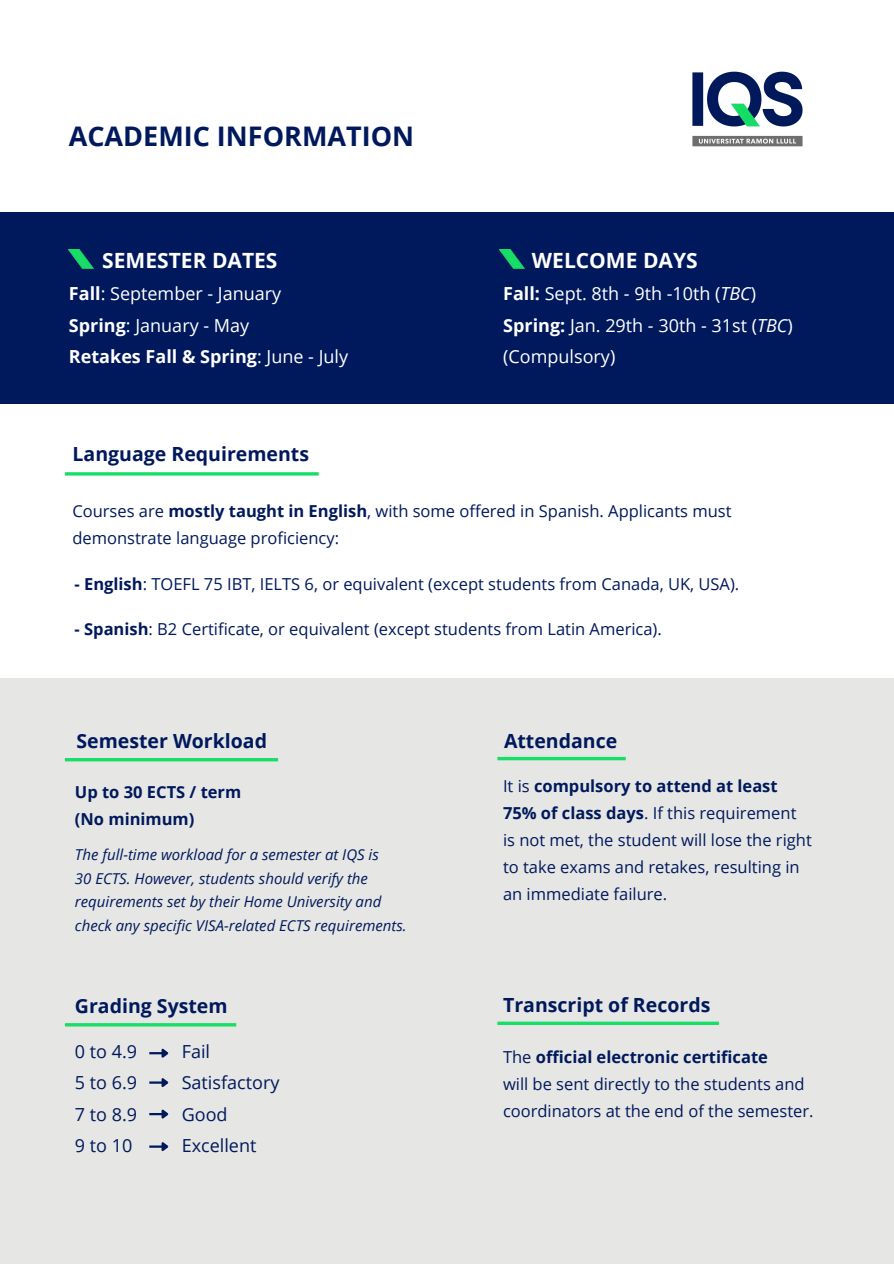
<style>
.page{position:relative;width:894px;height:1264px;background:#fff}
.page>*{position:absolute;margin:0;border:0;box-sizing:border-box;transform-origin:0 0}
.t1{font:700 27px "Open Sans";color:#00195c}
.t2{font:700 21px "Open Sans";color:#fff}
.t3{font:700 19.5px "Open Sans";color:#00195c}
.t4{font:18px/31.5px "Open Sans";color:#fff}
.t5{font:18px/31.5px "Open Sans";color:#00195c;text-align:justify}
.t6{font:16.5px/27px "Open Sans";color:#00195c}
.t7{font:700 16.5px/27px "Open Sans";color:#00195c}
.t8{font:italic 15px/23.7px "Open Sans";color:#00195c}
.s1{font-weight:700}
.s2{font-style:italic}
</style>
<div class="page">
<div style="left:0;top:678px;width:893px;height:585px;background:#e6e6e4"></div>
<div style="left:0;top:212px;width:893px;height:191px;background:#00195c"></div>
<hr style="left:65px;top:758px;width:213px;height:3px;background:#16de66">
<hr style="left:497px;top:1021px;width:221px;height:3px;background:#16de66">
<img style="left:68px;top:249px;width:25px;height:19px">
<img style="left:499px;top:249px;width:25px;height:19px">
<img style="left:692px;top:71px;width:111px;height:76px">
<hr style="left:65px;top:472px;width:253px;height:3px;background:#16de66">
<hr style="left:497px;top:757px;width:128px;height:3px;background:#16de66">
<svg style="left:149px;top:1048px;width:20px;height:10px"></svg>
<svg style="left:149px;top:1078px;width:20px;height:9px"></svg>
<svg style="left:149px;top:1109px;width:20px;height:10px"></svg>
<svg style="left:149px;top:1142px;width:20px;height:9px"></svg>
<hr style="left:65px;top:1023px;width:171px;height:3px;background:#16de66">
<h1 class="t1" style="left:69px;top:117px;width:347px">ACADEMIC INFORMATION</h1>
<h2 class="t2" style="left:102px;top:246px;width:177px">SEMESTER DATES</h2>
<p class="t4" style="left:69px;top:277px;width:281px"><span class="s1">Fall</span>: September - January<br><span class="s1">Spring</span>: January - May<br><span class="s1">Retakes Fall &amp; Spring</span>: June - July</p>
<h5 class="t3" style="left:73px;top:440px;width:238px">Language Requirements</h5>
<p class="t2" style="left:532px;top:246px;width:167px">WELCOME DAYS</p>
<p class="t4" style="left:503px;top:277px;width:291px"><span class="s1">Fall:</span> Sept. 8th - 9th -10th (<span class="s2">TBC</span>)<br><span class="s1">Spring:</span> Jan. 29th - 30th - 31st (<span class="s2">TBC</span>) (Compulsory)</p>
<h5 class="t6" style="left:72px;top:497px;width:660px">Courses are <span class="s1">mostly taught in English</span>, with some offered in Spanish. Applicants must demonstrate language proficiency:</h5>
<h3 class="t6" style="left:75px;top:569px;width:666px"><span class="s1">- English</span>: TOEFL 75 IBT, IELTS 6, or equivalent (except students from Canada, UK, USA).</h3>
<p class="t6" style="left:75px;top:615px;width:588px"><span class="s1">- Spanish</span>: B2 Certificate, or equivalent (except students from Latin America).</p>
<h3 class="t3" style="left:76px;top:727px;width:192px">Semester Workload</h3>
<h5 class="t7" style="left:75px;top:777px;width:168px">Up to 30 ECTS / term (No minimum)</h5>
<p class="t8" style="left:75px;top:842px;width:305px">The full-time workload for a semester at IQS is</p>
<h5 class="t8" style="left:75px;top:866px;width:333px">30 ECTS. However, students should verify the requirements set by their Home University and check any specific VISA-related ECTS requirements.</h5>
<h3 class="t3" style="left:75px;top:991px;width:154px">Grading System</h3>
<p class="t5" style="left:182px;top:1034px;width:99px;text-align:left">Fail<br>Satisfactory<br>Good<br>Excellent</p>
<p class="t5" style="left:75px;top:1034px;width:64px">0 to 4.9<br>5 to 6.9<br>7 to 8.9<br>9 to 10</p>
<h4 class="t3" style="left:504px;top:727px;width:115px">Attendance</h4>
<p class="t6" style="left:503px;top:772px;width:310px">It is <span class="s1">compulsory to attend at least 75% of class days</span>. If this requirement is not met, the student will lose the right to take exams and retakes, resulting in an immediate failure.</p>
<h5 class="t3" style="left:503px;top:991px;width:209px">Transcript of Records</h5>
<h2 class="t6" style="left:503px;top:1042px;width:312px">The <span class="s1">official electronic certificate<br></span>will be sent directly to the students and coordinators at the end of the semester.</h2>
</div>
